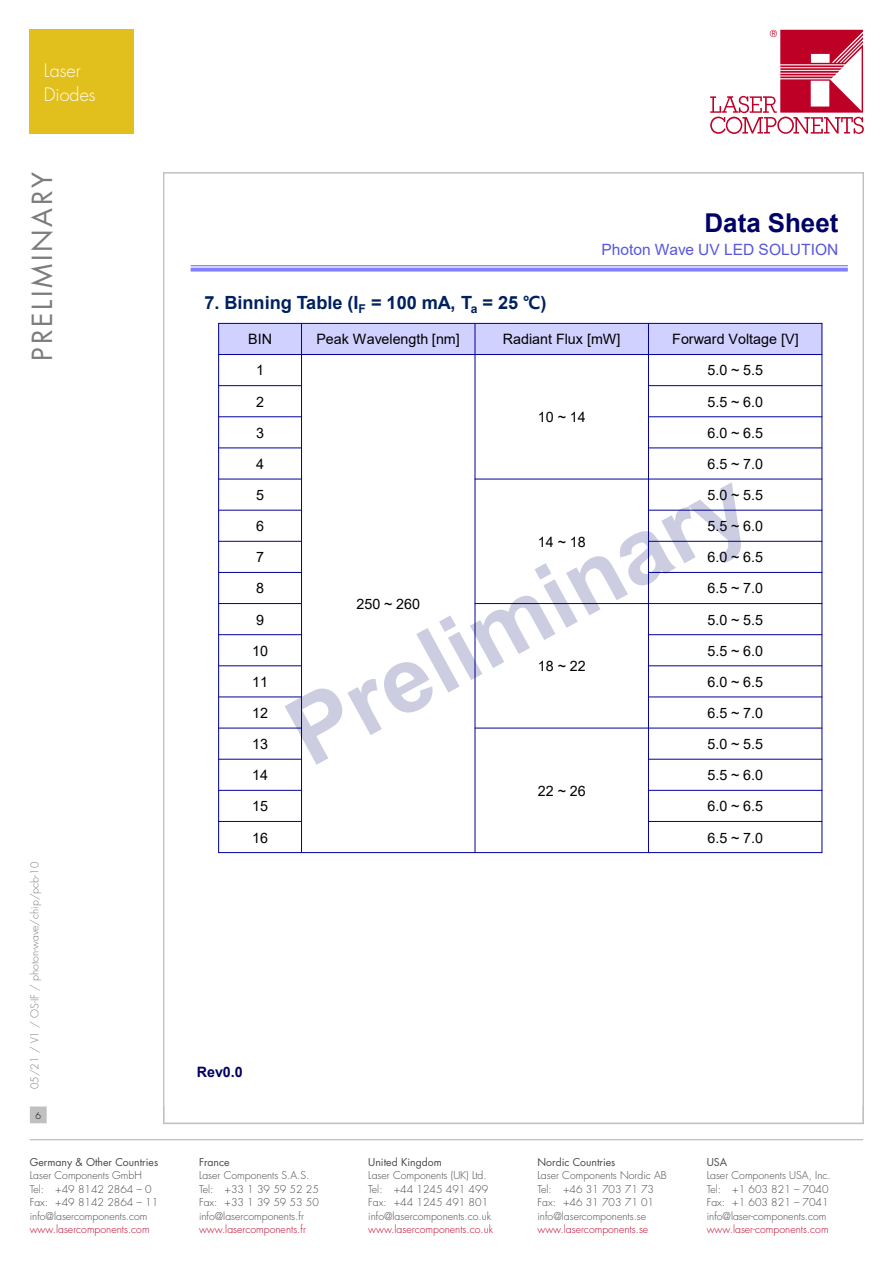
<style>
.page{position:relative;width:893px;height:1263px;background:#fff}
.page>*{position:absolute;margin:0;border:0;box-sizing:border-box;transform-origin:0 0}
.t1{font:27px "Futura Std";letter-spacing:.1em;color:#7c7c7c}
.t2{font:700 25.95px "Arial";color:#006}
.t3{font:700 18.15px "Arial";color:#002060}
.t4{font:300 18px/24px "Futura Std";color:#fff}
.t5{font:15.6px "Arial";color:#5757db}
.t6{font:14.4px "Arial";color:#000}
.t7{font:14.25px "Arial";color:#000}
.t8{font:700 14.25px "Arial";color:#006}
.t9{font:300 10.5px/13.5px "Futura Std";color:#484848}
.t10{font:300 10.5px "Futura Std";color:#be0027}
.t11{font:10.5px "Futura Std";color:#484848}
.t12{font:300 10.5px "Futura Std";color:#7c7c7c}
.t13{font:300 9px "Futura Std";color:#000}
.s1{font-family:"Malgun Gothic"}
</style>
<div class="page">
<svg style="left:710px;top:30px;width:153px;height:104px"></svg>
<hr style="left:30px;top:1139px;width:833px;height:1px;background:#c0c0c0">
<div style="left:31px;top:1107px;width:15px;height:16px;background:#c0c0c0"></div>
<div style="left:30px;top:1106px;width:17px;height:17px;border:1px solid #c0c0c0"></div>
<hr style="left:191px;top:265px;width:657px;height:1px;background:#8b8bff">
<hr style="left:191px;top:268px;width:657px;height:4px;background:#00f;opacity:.5">
<div style="left:219px;top:323px;width:83px;height:31px;background:#d1d1ff"></div>
<div style="left:302px;top:323px;width:173px;height:31px;background:#d1d1ff"></div>
<div style="left:475px;top:323px;width:173px;height:31px;background:#d1d1ff"></div>
<div style="left:648px;top:323px;width:174px;height:31px;background:#d1d1ff"></div>
<hr style="left:301px;top:323px;width:1px;height:530px;background:#009">
<hr style="left:475px;top:323px;width:1px;height:530px;background:#009">
<hr style="left:648px;top:323px;width:1px;height:530px;background:#009">
<hr style="left:218px;top:354px;width:604px;height:1px;background:#009">
<hr style="left:218px;top:385px;width:84px;height:1px;background:#009">
<hr style="left:648px;top:385px;width:174px;height:1px;background:#009">
<hr style="left:218px;top:416px;width:84px;height:1px;background:#009">
<hr style="left:648px;top:416px;width:174px;height:1px;background:#009">
<hr style="left:218px;top:448px;width:84px;height:1px;background:#009">
<hr style="left:648px;top:448px;width:174px;height:1px;background:#009">
<hr style="left:218px;top:479px;width:84px;height:1px;background:#009">
<hr style="left:475px;top:479px;width:347px;height:1px;background:#009">
<hr style="left:218px;top:510px;width:84px;height:1px;background:#009">
<hr style="left:648px;top:510px;width:174px;height:1px;background:#009">
<hr style="left:218px;top:541px;width:84px;height:1px;background:#009">
<hr style="left:648px;top:541px;width:174px;height:1px;background:#009">
<hr style="left:218px;top:572px;width:84px;height:1px;background:#009">
<hr style="left:648px;top:572px;width:174px;height:1px;background:#009">
<hr style="left:218px;top:603px;width:84px;height:1px;background:#009">
<hr style="left:475px;top:603px;width:347px;height:1px;background:#009">
<hr style="left:218px;top:634px;width:84px;height:1px;background:#009">
<hr style="left:648px;top:634px;width:174px;height:1px;background:#009">
<hr style="left:218px;top:665px;width:84px;height:1px;background:#009">
<hr style="left:648px;top:665px;width:174px;height:1px;background:#009">
<hr style="left:218px;top:697px;width:84px;height:1px;background:#009">
<hr style="left:648px;top:697px;width:174px;height:1px;background:#009">
<hr style="left:218px;top:728px;width:84px;height:1px;background:#009">
<hr style="left:475px;top:728px;width:347px;height:1px;background:#009">
<hr style="left:218px;top:759px;width:84px;height:1px;background:#009">
<hr style="left:648px;top:759px;width:174px;height:1px;background:#009">
<hr style="left:218px;top:790px;width:84px;height:1px;background:#009">
<hr style="left:648px;top:790px;width:174px;height:1px;background:#009">
<hr style="left:218px;top:821px;width:84px;height:1px;background:#009">
<hr style="left:648px;top:821px;width:174px;height:1px;background:#009">
<hr style="left:218px;top:323px;width:1px;height:530px;background:#009">
<hr style="left:822px;top:323px;width:1px;height:530px;background:#009">
<hr style="left:218px;top:323px;width:604px;height:1px;background:#009">
<hr style="left:218px;top:852px;width:604px;height:1px;background:#009">
<img style="left:243px;top:420px;width:551px;height:389px">
<svg style="left:285px;top:482px;width:456px;height:283px"></svg>
<div style="left:30px;top:30px;width:104px;height:104px;background:#e1bf1d"></div>
<h3 class="t4" style="left:44px;top:59px;width:53px">Laser<br>Diodes</h3>
<h1 class="t1" style="left:25px;top:361px;width:190px;rotate:-90deg">PRELIMINARY</h1>
<p class="t12" style="left:28px;top:1089px;width:229px;rotate:-90deg">05/21 / V1 / OS-IF / photon-wave/chip/pcb-10</p>
<p class="t13" style="left:35px;top:1110px;width:7px">6</p>
<p class="t11" style="left:30px;top:1155px;width:130px">Germany &amp; Other Countries</p>
<p class="t9" style="left:30px;top:1169px;width:130px">Laser Components GmbH<br>Tel: +49 8142 2864 – 0<br>Fax: +49 8142 2864 – 11 info@lasercomponents.com</p>
<p class="t10" style="left:30px;top:1223px;width:121px">www.lasercomponents.com</p>
<h2 class="t2" style="left:705px;top:204px;width:135px">Data Sheet</h2>
<h3 class="t5" style="left:601px;top:238px;width:238px">Photon Wave UV LED SOLUTION</h3>
<h3 class="t3" style="left:204px;top:290px;width:344px">7. Binning Table (I<sub>F</sub> = 100 mA, T<sub>a</sub> = 25 <span class="s1">℃</span>)</h3>
<h3 class="t7" style="left:248px;top:329px;width:25px">BIN</h3>
<h3 class="t7" style="left:316px;top:329px;width:145px">Peak Wavelength [nm]</h3>
<h3 class="t7" style="left:503px;top:329px;width:119px">Radiant Flux [mW]</h3>
<h3 class="t7" style="left:672px;top:329px;width:128px">Forward Voltage [V]</h3>
<h3 class="t7" style="left:256px;top:361px;width:9px">1</h3>
<h3 class="t7" style="left:707px;top:361px;width:57px">5.0 ~ 5.5</h3>
<h3 class="t7" style="left:256px;top:392px;width:9px">2</h3>
<h3 class="t7" style="left:707px;top:392px;width:57px">5.5 ~ 6.0</h3>
<h3 class="t7" style="left:256px;top:423px;width:9px">3</h3>
<h3 class="t7" style="left:707px;top:423px;width:57px">6.0 ~ 6.5</h3>
<h3 class="t7" style="left:256px;top:454px;width:9px">4</h3>
<h3 class="t7" style="left:707px;top:454px;width:57px">6.5 ~ 7.0</h3>
<h3 class="t7" style="left:256px;top:485px;width:9px">5</h3>
<h3 class="t7" style="left:538px;top:532px;width:49px">14 ~ 18</h3>
<h3 class="t7" style="left:538px;top:407px;width:49px">10 ~ 14</h3>
<h3 class="t7" style="left:707px;top:485px;width:57px">5.0 ~ 5.5</h3>
<h3 class="t7" style="left:256px;top:516px;width:9px">6</h3>
<h3 class="t7" style="left:707px;top:516px;width:57px">5.5 ~ 6.0</h3>
<h3 class="t7" style="left:256px;top:547px;width:9px">7</h3>
<h3 class="t6" style="left:707px;top:547px;width:57px">6.0 ~ 6.5</h3>
<h3 class="t7" style="left:256px;top:579px;width:9px">8</h3>
<h3 class="t7" style="left:707px;top:579px;width:57px">6.5 ~ 7.0</h3>
<h3 class="t7" style="left:256px;top:610px;width:9px">9</h3>
<h3 class="t7" style="left:538px;top:656px;width:49px">18 ~ 22</h3>
<h3 class="t7" style="left:356px;top:594px;width:65px">250 ~ 260</h3>
<h3 class="t7" style="left:707px;top:610px;width:57px">5.0 ~ 5.5</h3>
<h3 class="t6" style="left:252px;top:641px;width:17px">10</h3>
<h3 class="t7" style="left:707px;top:641px;width:57px">5.5 ~ 6.0</h3>
<h3 class="t7" style="left:252px;top:672px;width:17px">11</h3>
<h3 class="t7" style="left:707px;top:672px;width:57px">6.0 ~ 6.5</h3>
<h3 class="t7" style="left:252px;top:703px;width:17px">12</h3>
<h3 class="t7" style="left:707px;top:703px;width:57px">6.5 ~ 7.0</h3>
<h3 class="t7" style="left:252px;top:734px;width:17px">13</h3>
<h3 class="t7" style="left:538px;top:781px;width:49px">22 ~ 26</h3>
<h3 class="t7" style="left:707px;top:734px;width:57px">5.0 ~ 5.5</h3>
<h3 class="t7" style="left:252px;top:765px;width:17px">14</h3>
<h3 class="t7" style="left:707px;top:765px;width:57px">5.5 ~ 6.0</h3>
<h3 class="t7" style="left:252px;top:796px;width:17px">15</h3>
<h3 class="t7" style="left:707px;top:796px;width:57px">6.0 ~ 6.5</h3>
<h3 class="t7" style="left:252px;top:828px;width:17px">16</h3>
<h3 class="t7" style="left:707px;top:828px;width:57px">6.5 ~ 7.0</h3>
<h3 class="t8" style="left:197px;top:1062px;width:47px">Rev0.0</h3>
<p class="t11" style="left:199px;top:1155px;width:32px">France</p>
<p class="t9" style="left:199px;top:1169px;width:121px">Laser Components S.A.S.<br>Tel: +33 1 39 59 52 25<br>Fax: +33 1 39 59 53 50 info@lasercomponents.fr</p>
<p class="t10" style="left:199px;top:1223px;width:108px">www.lasercomponents.fr</p>
<p class="t11" style="left:368px;top:1155px;width:75px">United Kingdom</p>
<p class="t9" style="left:368px;top:1169px;width:124px">Laser Components (UK) Ltd.<br>Tel: +44 1245 491 499<br>Fax: +44 1245 491 801 info@lasercomponents.co.uk</p>
<p class="t10" style="left:368px;top:1223px;width:126px">www.lasercomponents.co.uk</p>
<p class="t11" style="left:537px;top:1155px;width:79px">Nordic Countries</p>
<p class="t9" style="left:537px;top:1169px;width:131px">Laser Components Nordic AB<br>Tel: +46 31 703 71 73<br>Fax: +46 31 703 71 01 info@lasercomponents.se</p>
<p class="t10" style="left:537px;top:1223px;width:112px">www.lasercomponents.se</p>
<p class="t11" style="left:707px;top:1155px;width:22px">USA</p>
<p class="t9" style="left:707px;top:1169px;width:126px">Laser Components USA, Inc.<br>Tel: +1 603 821 – 7040<br>Fax: +1 603 821 – 7041 info@laser-components.com</p>
<p class="t10" style="left:707px;top:1223px;width:123px">www.laser-components.com</p>
</div>
